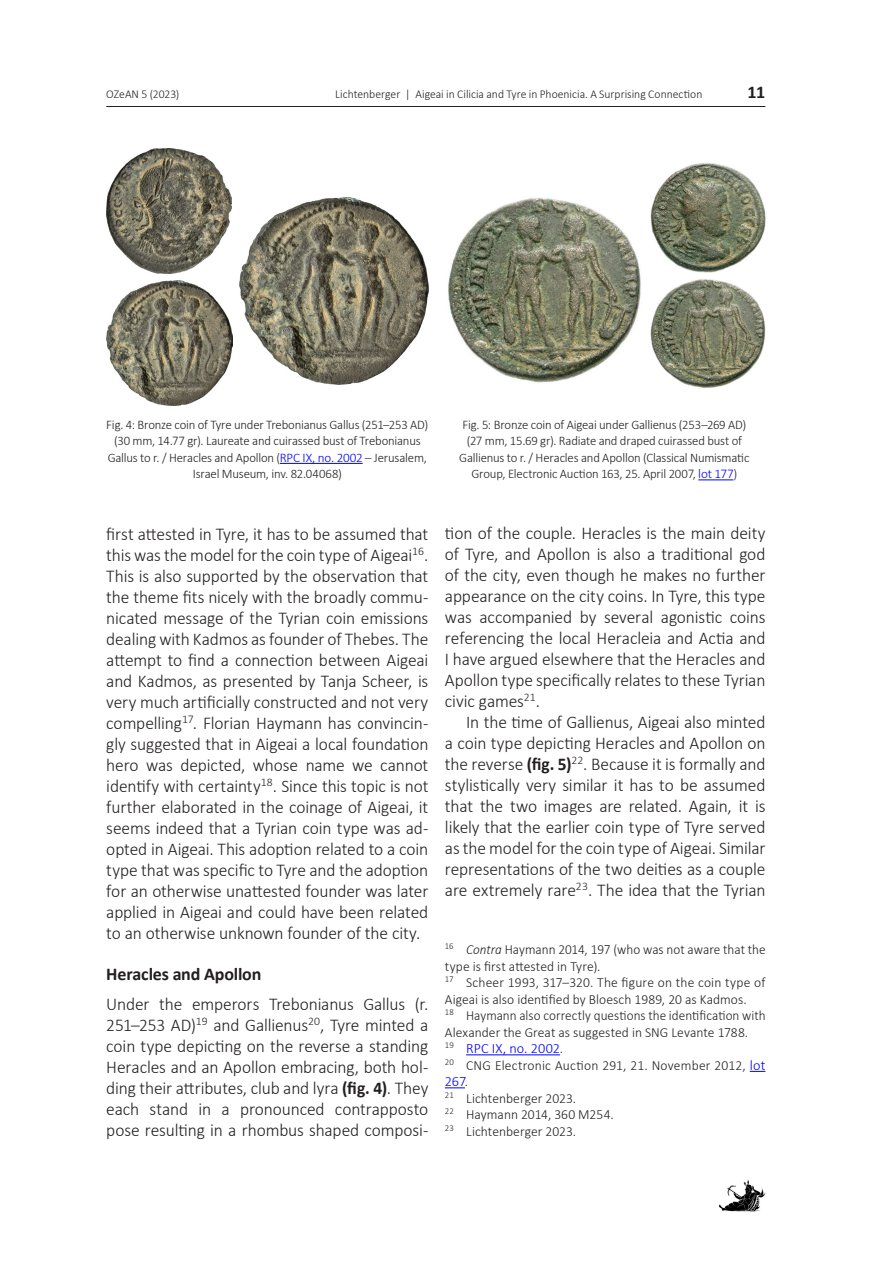
<style>
.page{position:relative;width:893px;height:1263px;background:#fff}
.page>*{position:absolute;margin:0;border:0;box-sizing:border-box;transform-origin:0 0}
.Fließtext_OZeAN{font:300 18px/21px "Calibri";letter-spacing:-.01em;color:#231f20;text-align:justify}
.Überschrift_1_OZeAN{font:700 18px "Calibri";letter-spacing:-.01em;color:#231f20}
.Fußnoten_OZeAN{font:300 14.25px "Calibri";letter-spacing:.005em;color:#00f}
.Fußnoten_OZeAN-2{font:300 13.95px/16.5px "Calibri";letter-spacing:.005em;color:#231f20}
.Fußnoten_OZeAN-3{font:300 13.95px/16.5px "Calibri";letter-spacing:.005em;color:#231f20;scale:.95 1}
.Bildunterschrift_OZe{font:300 13.2px/16.5px "Calibri";letter-spacing:-.015em;color:#231f20;text-align:center}
.Kopfzeile_rechts{font:300 12px "Calibri";color:#231f20}
.OZeAN_links{font:300 12px "Calibri";color:#231f20}
.s1{color:#00f}
.s2{font-weight:700}
.s3{font-style:italic}
.s4{font-size:13.95px;color:#231f20}
.s5{font-size:14.25px;color:#00f}
</style>
<div class="page">
<hr style="left:106px;top:106px;width:659px;height:1px;background:#231f20">
<img style="left:718px;top:1180px;width:48px;height:32px">
<hr style="left:466px;top:1054px;width:94px;height:1px;background:#00f">
<svg style="left:750px;top:1071px;width:15px;height:1px"></svg>
<svg style="left:445px;top:1087px;width:20px;height:1px"></svg>
<hr style="left:280px;top:463px;width:83px;height:1px;background:#00f">
<hr style="left:698px;top:480px;width:35px;height:1px;background:#00f">
<img style="left:106px;top:149px;width:125px;height:125px">
<img style="left:106px;top:281px;width:126px;height:125px">
<img style="left:240px;top:197px;width:188px;height:188px">
<img style="left:651px;top:163px;width:114px;height:110px">
<img style="left:651px;top:279px;width:114px;height:109px">
<img style="left:448px;top:197px;width:193px;height:186px">
<p class="OZeAN_links" style="left:106px;top:86px;width:75px">OZeAN 5 (2023)</p>
<p class="Kopfzeile_rechts" style="left:335px;top:86px;width:369px">Lichtenberger | Aigeai in Cilicia and Tyre in Phoenicia. A Surprising Connection</p>
<p class="Überschrift_1_OZeAN" style="left:747px;top:79px;width:19px">11</p>
<p class="Bildunterschrift_OZe" style="left:106px;top:416px;width:324px">Fig. 4: Bronze coin of Tyre under Trebonianus Gallus (251–253 AD) (30 mm, 14.77 gr). Laureate and cuirassed bust of Trebonianus Gallus to r. / Heracles and Apollon (<span class="s1">RPC IX, no. 2002</span> – Jerusalem, Israel Museum, inv. 82.04068)</p>
<p class="Bildunterschrift_OZe" style="left:459px;top:416px;width:292px">Fig. 5: Bronze coin of Aigeai under Gallienus (253–269 AD) (27 mm, 15.69 gr). Radiate and draped cuirassed bust of Gallienus to r. / Heracles and Apollon (Classical Numismatic Group, Electronic Auction 163, 25. April 2007, <span class="s1">lot 177</span>)</p>
<p class="Fließtext_OZeAN" style="left:106px;top:523px;width:324px">first attested in Tyre, it has to be assumed that this was the model for the coin type of Aigeai<sup>16</sup>.<br>This is also supported by the observation that the theme fits nicely with the broadly commu&shy;nicated message of the Tyrian coin emissions dealing with Kadmos as founder of Thebes. The attempt to find a connection between Aigeai and Kadmos, as presented by Tanja Scheer, is very much artificially constructed and not very compelling<sup>17</sup>. Florian Haymann has convincin&shy;gly suggested that in Aigeai a local foundation hero was depicted, whose name we cannot identify with certainty<sup>18</sup>. Since this topic is not further elaborated in the coinage of Aigeai, it seems indeed that a Tyrian coin type was ad&shy;opted in Aigeai. This adoption related to a coin type that was specific to Tyre and the adoption for an otherwise unattested founder was later applied in Aigeai and could have been related to an otherwise unknown founder of the city.</p>
<p class="Überschrift_1_OZeAN" style="left:106px;top:961px;width:157px">Heracles and Apollon</p>
<p class="Fließtext_OZeAN" style="left:106px;top:993px;width:324px">Under the emperors Trebonianus Gallus (r.<br>251–253 AD)<sup>19</sup> and Gallienus<sup>20</sup>, Tyre minted a coin type depicting on the reverse a standing Heracles and an Apollon embracing, both hol&shy;ding their attributes, club and lyra <span class="s2">(fig. 4)</span>. They each stand in a pronounced contrapposto pose resulting in a rhombus shaped composi-</p>
<p class="Fließtext_OZeAN" style="left:445px;top:522px;width:322px">tion of the couple. Heracles is the main deity of Tyre, and Apollon is also a traditional god of the city, even though he makes no further appearance on the city coins. In Tyre, this type was accompanied by several agonistic coins referencing the local Heracleia and Actia and I have argued elsewhere that the Heracles and Apollon type specifically relates to these Tyrian civic games<sup>21</sup>.</p>
<p class="Fließtext_OZeAN" style="left:445px;top:711px;width:322px;text-indent:21px">In the time of Gallienus, Aigeai also minted a coin type depicting Heracles and Apollon on the reverse <span class="s2">(fig. 5)</span><sup>22</sup>. Because it is formally and stylistically very similar it has to be assumed that the two images are related. Again, it is likely that the earlier coin type of Tyre served as the model for the coin type of Aigeai. Similar representations of the two deities as a couple are extremely rare<sup>23</sup>. The idea that the Tyrian</p>
<p class="Fußnoten_OZeAN-3" style="left:445px;top:941px;width:339px"><sup>16</sup> <span class="s3">Contra</span> Haymann 2014, 197 (who was not aware that the type is first attested in Tyre).</p>
<p class="Fußnoten_OZeAN-2" style="left:445px;top:974px;width:322px"><sup>17</sup> Scheer 1993, 317–320. The figure on the coin type of<br>Aigeai is also identified by Bloesch 1989, 20 as Kadmos.</p>
<p class="Fußnoten_OZeAN-3" style="left:445px;top:1007px;width:339px"><sup>18</sup> Haymann also correctly questions the identification with<br>Alexander the Great as suggested in SNG Levante 1788.</p>
<p class="Fußnoten_OZeAN" style="left:445px;top:1039px;width:120px"><sup>19</sup> RPC IX, no. 2002<span class="s4">.</span></p>
<p class="Fußnoten_OZeAN-2" style="left:445px;top:1056px;width:322px"><sup>20</sup> CNG Electronic Auction 291, 21. November 2012, <span class="s5">lot</span></p>
<p class="Fußnoten_OZeAN" style="left:445px;top:1072px;width:25px">267<span class="s4">.</span></p>
<p class="Fußnoten_OZeAN-2" style="left:445px;top:1089px;width:133px"><sup>21</sup> Lichtenberger 2023.</p>
<p class="Fußnoten_OZeAN-2" style="left:445px;top:1106px;width:170px"><sup>22</sup> Haymann 2014, 360 M254.</p>
<p class="Fußnoten_OZeAN-2" style="left:445px;top:1122px;width:133px"><sup>23</sup> Lichtenberger 2023.</p>
</div>
